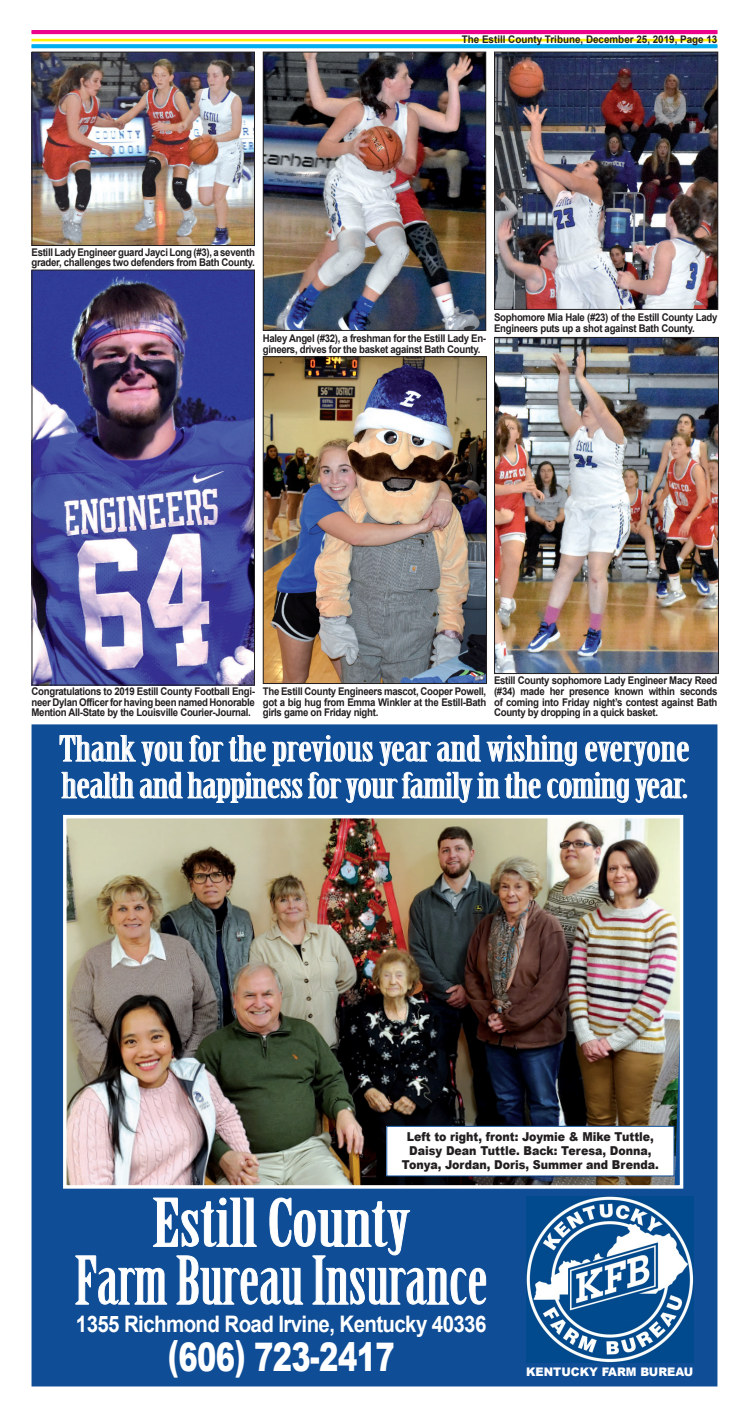
<style>
.page{position:relative;width:749px;height:1418px;background:#fff}
.page>*{position:absolute;margin:0;border:0;box-sizing:border-box;transform-origin:0 0}
.t1{font:64.49px "Birch Std";color:#fff;scale:1.14 1}
.t2{font:64.49px "Birch Std";color:#fff;scale:1.36 1}
.t3{font:900 39.38px "Arial";letter-spacing:-.02em;color:#fff;scale:.73 1}
.t4{font:34.12px "Birch Std";letter-spacing:-.01em;color:#fff;scale:1.45 1}
.t5{font:700 22.75px "Arial";letter-spacing:-.03em;color:#fff;scale:.9 1}
.t6{font:900 12.25px/14px "Arial";color:#231f20;text-align:center;scale:.9 1}
.t7{font:900 11.81px "Arial";color:#fff;scale:.96 1}
.t8{font:700 10.59px/10.5px "Arial";letter-spacing:-.03em;color:#231f20;text-align:justify;scale:.91 1}
.t9{font:700 10.5px "Arial";color:#231f20;scale:.94 1}
</style>
<div class="page">
<hr style="left:31px;top:32px;width:686px;height:2px;background:#ed028c">
<hr style="left:31px;top:39px;width:686px;height:2px;background:#fff101">
<hr style="left:31px;top:30px;width:686px;height:3px;background:#ed028c">
<hr style="left:31px;top:44px;width:686px;height:3px;background:#00aeef">
<hr style="left:31px;top:46px;width:686px;height:2px;background:#00aeef">
<div style="left:33px;top:725px;width:682px;height:660px;background:#0f4d96"></div>
<svg style="left:59px;top:735px;width:630px;height:68px"></svg>
<svg style="left:75px;top:1197px;width:411px;height:108px"></svg>
<div style="left:32px;top:724px;width:685px;height:662px;border:3px solid #0f4d96"></div>
<img style="left:68px;top:820px;width:609px;height:363px">
<div style="left:63px;top:815px;width:619px;height:373px;border:4px solid #fff"></div>
<img style="left:526px;top:1196px;width:166px;height:166px">
<div style="left:386px;top:1126px;width:287px;height:50px;background:#fff"></div>
<div style="left:386px;top:1126px;width:288px;height:50px;border:1px solid #0f4d96"></div>
<img style="left:34px;top:54px;width:219px;height:190px">
<div style="left:32px;top:52px;width:223px;height:194px;border:1px solid #231f20"></div>
<img style="left:496px;top:54px;width:219px;height:254px">
<div style="left:494px;top:52px;width:223px;height:258px;border:1px solid #231f20"></div>
<img style="left:496px;top:339px;width:220px;height:333px">
<div style="left:494px;top:337px;width:224px;height:337px;border:1px solid #231f20"></div>
<img style="left:264px;top:54px;width:220px;height:275px">
<div style="left:262px;top:52px;width:224px;height:279px;border:1px solid #231f20"></div>
<img style="left:264px;top:358px;width:220px;height:324px">
<div style="left:262px;top:356px;width:224px;height:328px;border:1px solid #231f20"></div>
<img style="left:34px;top:272px;width:219px;height:411px">
<div style="left:32px;top:270px;width:223px;height:415px;border:1px solid #231f20"></div>
<p class="t9" style="left:461px;top:32px;width:273px">The Estill County Tribune, December 25, 2019, Page 13</p>
<p class="t8" style="left:32px;top:247px;width:247px">Estill Lady Engineer guard Jayci Long (#3), a seventh grader, challenges two defenders from Bath County.</p>
<p class="t8" style="left:262px;top:333px;width:247px">Haley Angel (#32), a freshman for the Estill Lady En&shy;gineers, drives for the basket against Bath County.</p>
<p class="t8" style="left:494px;top:312px;width:247px">Sophomore Mia Hale (#23) of the Estill County Lady<br>Engineers puts up a shot against Bath County.</p>
<p class="t8" style="left:32px;top:686px;width:247px">Congratulations to 2019 Estill County Football Engi&shy;neer Dylan Officer for having been named Honorable Mention All-State by the Louisville Courier-Journal.</p>
<p class="t8" style="left:494px;top:675px;width:247px">Estill County sophomore Lady Engineer Macy Reed (#34) made her presence known within seconds of coming into Friday night’s contest against Bath County by dropping in a quick basket.</p>
<p class="t8" style="left:262px;top:686px;width:247px">The Estill County Engineers mascot, Cooper Powell, got a big hug from Emma Winkler at the Estill-Bath girls game on Friday night.</p>
<p class="t4" style="left:59px;top:729px;width:436px">Thank you for the previous year and wishing everyone</p>
<p class="t4" style="left:62px;top:766px;width:433px">health and happiness for your family in the coming year.</p>
<p class="t6" style="left:406px;top:1129px;width:276px">Left to right, front: Joymie &amp; Mike Tuttle,</p>
<p class="t6" style="left:402px;top:1143px;width:287px">Daisy Dean Tuttle. Back: Teresa, Donna,<br>Tonya, Jordan, Doris, Summer and Brenda.</p>
<p class="t2" style="left:152px;top:1186px;width:191px">Estill County</p>
<p class="t1" style="left:75px;top:1244px;width:363px">Farm Bureau Insurance</p>
<p class="t5" style="left:76px;top:1307px;width:457px">1355 Richmond Road Irvine, Kentucky 40336</p>
<p class="t3" style="left:167px;top:1328px;width:312px">(606) 723-2417</p>
<p class="t7" style="left:525px;top:1363px;width:176px">KENTUCKY FARM BUREAU</p>
</div>
